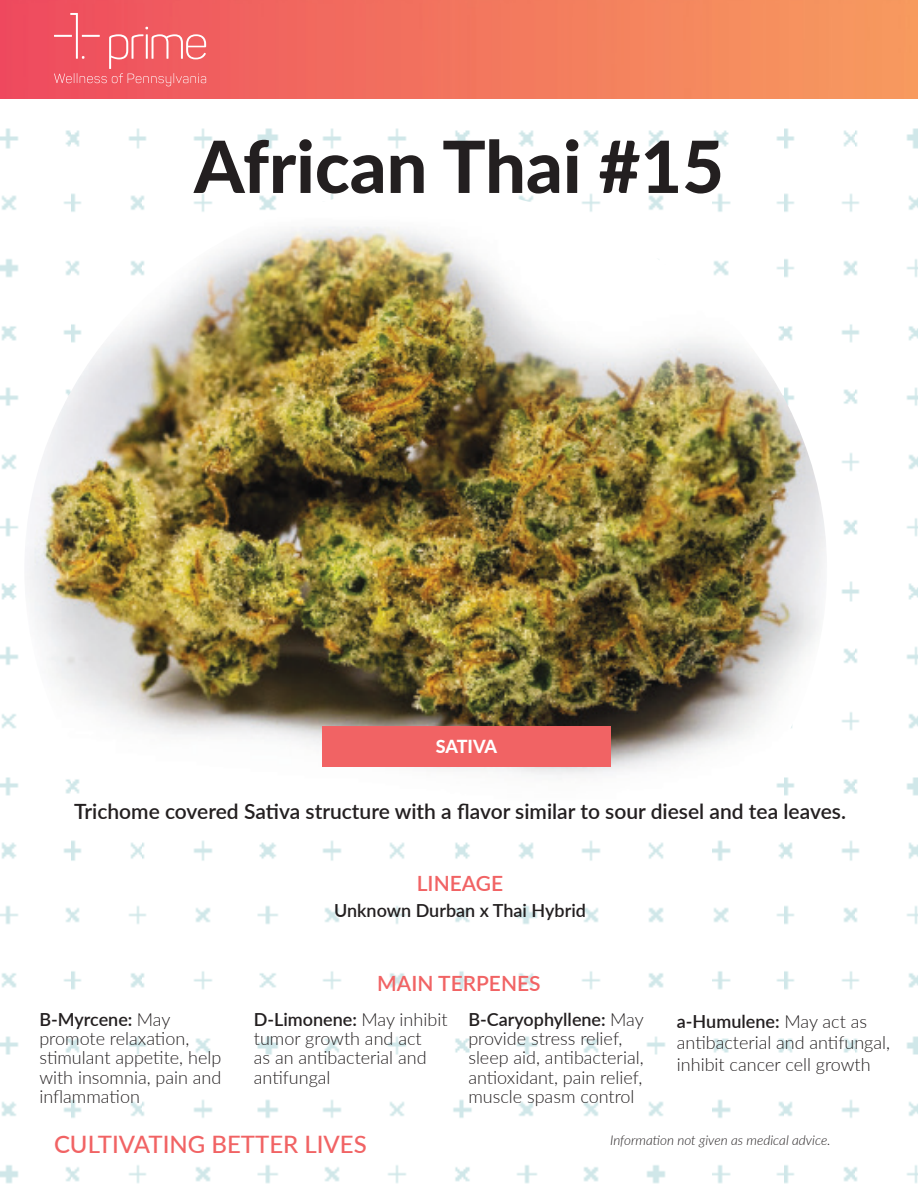
<style>
.page{position:relative;width:918px;height:1188px;background:#fff}
.page>*{position:absolute;margin:0;border:0;box-sizing:border-box;transform-origin:0 0}
.Heavy_Headline_type{font:800 72px "Lato";color:#231f20}
.t1{font:500 24px "Lato";color:#f16364}
.Strain_description{font:600 21px "Lato";color:#231f20}
.Product_attributes{font:600 21px "Lato";color:#f16364}
.Product_attributes-2{font:300 18px/19.2px "Lato";color:#231f20}
.Product_attributes-3{font:600 18px "Lato";color:#231f20}
.t2{font:800 18px "Lato";letter-spacing:-.015em;color:#fff}
.t3{font:italic 300 13.5px "Lato";color:#231f20}
.s1{font-weight:600}
</style>
<div class="page">
<img style="left:0;top:128px;width:918px;height:1056px">
<img style="left:0;top:0;width:918px;height:99px">
<img style="left:24px;top:189px;width:803px;height:629px">
<div style="left:322px;top:726px;width:288px;height:40px;background:#f16364"></div>
<svg style="left:54px;top:13px;width:152px;height:73px;background:#f0656d"></svg>
<p class="Heavy_Headline_type" style="left:194px;top:113px;width:531px">African Thai #15</p>
<p class="t2" style="left:436px;top:733px;width:63px">SATIVA</p>
<p class="Strain_description" style="left:74px;top:796px;width:773px">Trichome covered Sativa structure with a flavor similar to sour diesel and tea leaves.</p>
<p class="Product_attributes" style="left:417px;top:868px;width:88px">LINEAGE</p>
<p class="Product_attributes-3" style="left:334px;top:898px;width:253px">Unknown Durban x Thai Hybrid</p>
<p class="Product_attributes" style="left:377px;top:968px;width:165px">MAIN TERPENES</p>
<p class="Product_attributes-2" style="left:39px;top:1009px;width:184px"><span class="s1">B-Myrcene:</span> May promote relaxation, stimulant appetite, help with insomnia, pain and inflammation</p>
<p class="Product_attributes-2" style="left:254px;top:1009px;width:195px"><span class="s1">D-Limonene:</span> May inhibit tumor growth and act<br>as an antibacterial and antifungal</p>
<p class="Product_attributes-2" style="left:468px;top:1009px;width:177px"><span class="s1">B-Caryophyllene:</span> May provide stress relief, sleep aid, antibacterial, antioxidant, pain relief, muscle spasm control</p>
<p class="Product_attributes-2" style="left:677px;top:1010px;width:215px;line-height:21.6px"><span class="s1">a-Humulene:</span> May act as antibacterial and antifungal, inhibit cancer cell growth</p>
<p class="t1" style="left:54px;top:1127px;width:314px">CULTIVATING BETTER LIVES</p>
<p class="t3" style="left:610px;top:1131px;width:222px">Information not given as medical advice.</p>
</div>
